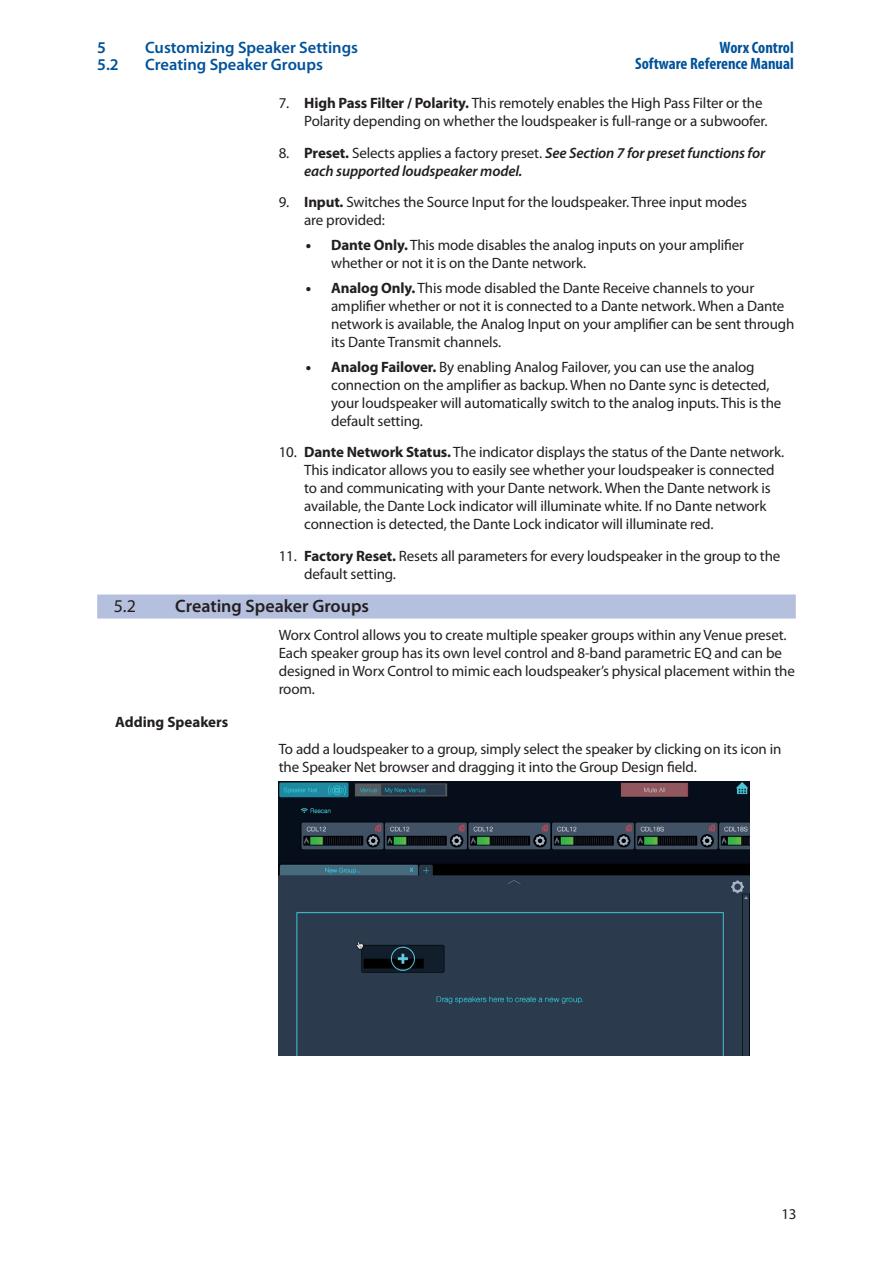
<style>
.page{position:relative;width:893px;height:1263px;background:#fff}
.page>*{position:absolute;margin:0;border:0;box-sizing:border-box;transform-origin:0 0}
._0_N_Section_Head{font:600 18px "Myriad Pro";color:#231f20}
._0_N_Section_Head-2{font:18px "Myriad Pro";color:#231f20}
.t1{font:600 16.5px "Myriad Pro";color:#01529b}
.t2{font:700 condensed 16.5px/16.5px "Myriad Pro";color:#01529b;text-align:right}
.Body_L1{font:15px/18px "Myriad Pro";letter-spacing:-.01em;color:#231f20}
.t3{font:italic 600 15px/18px "Myriad Pro";letter-spacing:-.01em;color:#231f20}
.Paragraph_Head{font:700 15px "Myriad Pro";color:#231f20}
.s1{font-weight:700}
.s2{font-weight:400;font-style:normal}
.s3{font-weight:700;font-style:normal}
.s4{font-weight:900}
</style>
<div class="page">
<div style="left:97px;top:594px;width:699px;height:24px;background:#b5bfde"></div>
<img style="left:279px;top:781px;width:471px;height:274px">
<p class="t2" style="left:635px;top:39px;width:160px">Worx Control<br>Software Reference Manual</p>
<p class="Body_L1" style="left:304px;top:95px;width:465px;text-indent:-26px">7. <span class="s1">High Pass Filter / Polarity.</span> This remotely enables the High Pass Filter or the<br>Polarity depending on whether the loudspeaker is full-range or a subwoofer.</p>
<p class="t3" style="left:304px;top:144px;width:463px;text-indent:-26px"><span class="s2">8.</span> <span class="s3">Preset.</span> <span class="s2">Selects applies a factory preset.</span> See Section 7 for preset functions for each supported loudspeaker model.</p>
<p class="Body_L1" style="left:304px;top:194px;width:444px;text-indent:-26px">9. <span class="s1">Input.</span> Switches the Source Input for the loudspeaker. Three input modes are provided:</p>
<p class="Body_L1" style="left:331px;top:236px;width:414px;text-indent:-26px"><span class="s4">•</span> <span class="s1">Dante Only.</span> This mode disables the analog inputs on your amplifier whether or not it is on the Dante network.</p>
<p class="Body_L1" style="left:331px;top:279px;width:465px;text-indent:-26px"><span class="s4">•</span> <span class="s1">Analog Only.</span> This mode disabled the Dante Receive channels to your amplifier whether or not it is connected to a Dante network. When a Dante network is available, the Analog Input on your amplifier can be sent through its Dante Transmit channels.</p>
<p class="Body_L1" style="left:331px;top:358px;width:452px;text-indent:-26px"><span class="s4">•</span> <span class="s1">Analog Failover.</span> By enabling Analog Failover, you can use the analog connection on the amplifier as backup. When no Dante sync is detected, your loudspeaker will automatically switch to the analog inputs. This is the default setting.</p>
<p class="Body_L1" style="left:304px;top:443px;width:482px;text-indent:-26px">10. <span class="s1">Dante Network Status.</span> The indicator displays the status of the Dante network.<br>This indicator allows you to easily see whether your loudspeaker is connected to and communicating with your Dante network. When the Dante network is available, the Dante Lock indicator will illuminate white. If no Dante network connection is detected, the Dante Lock indicator will illuminate red.</p>
<p class="Body_L1" style="left:304px;top:547px;width:478px;text-indent:-26px">11. <span class="s1">Factory Reset.</span> Resets all parameters for every loudspeaker in the group to the default setting.</p>
<p class="t1" style="left:97px;top:39px;width:10px">5</p>
<p class="t1" style="left:145px;top:39px;width:214px">Customizing Speaker Settings</p>
<p class="t1" style="left:97px;top:55px;width:23px">5.2</p>
<p class="t1" style="left:145px;top:55px;width:179px">Creating Speaker Groups</p>
<p class="_0_N_Section_Head-2" style="left:114px;top:596px;width:24px">5.2</p>
<p class="_0_N_Section_Head" style="left:175px;top:596px;width:195px">Creating Speaker Groups</p>
<p class="Body_L1" style="left:279px;top:626px;width:518px">Worx Control allows you to create multiple speaker groups within any Venue preset.<br>Each speaker group has its own level control and 8-band parametric EQ and can be designed in Worx Control to mimic each loudspeaker’s physical placement within the room.</p>
<p class="Paragraph_Head" style="left:115px;top:713px;width:115px">Adding Speakers</p>
<p class="Body_L1" style="left:279px;top:740px;width:504px">To add a loudspeaker to a group, simply select the speaker by clicking on its icon in the Speaker Net browser and dragging it into the Group Design field.</p>
<p class="Body_L1" style="left:781px;top:1205px;width:17px">13</p>
</div>
